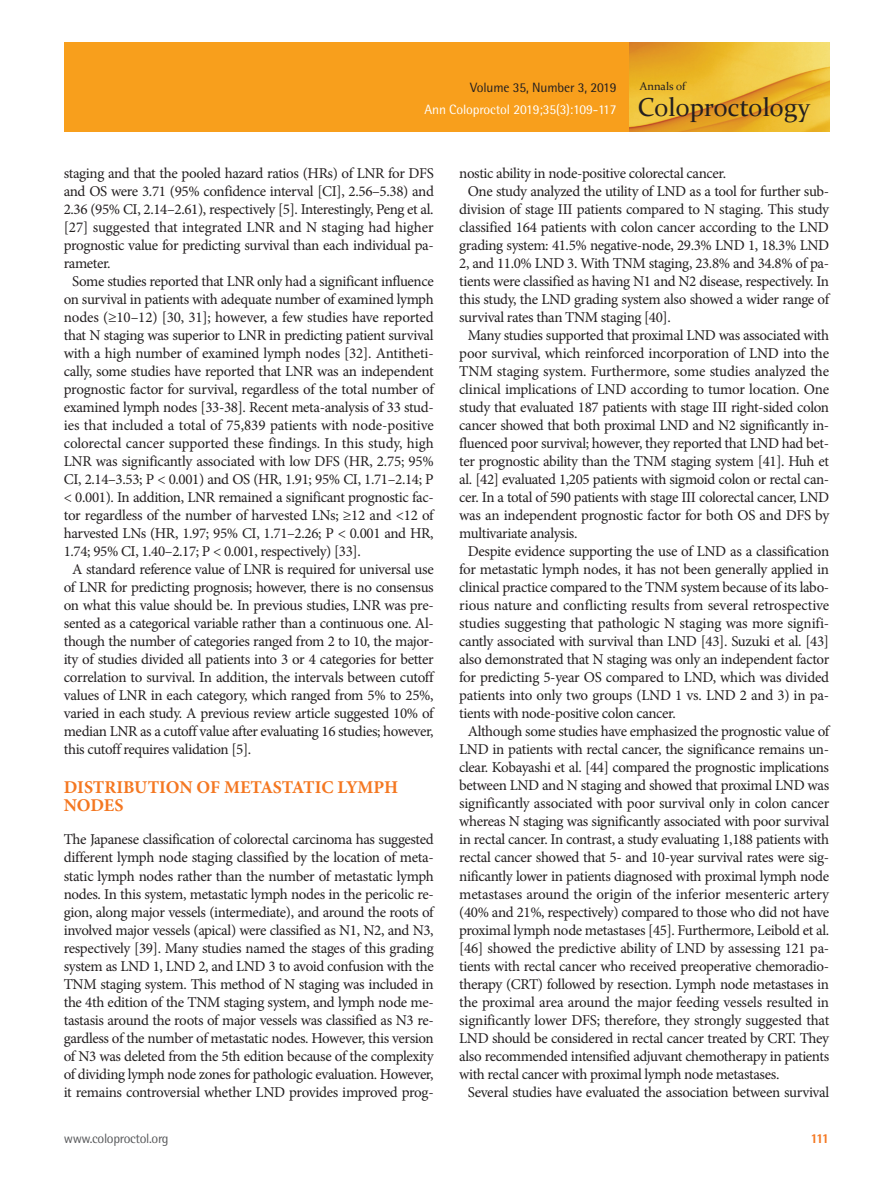
<style>
.page{position:relative;width:893px;height:1191px;background:#fff}
.page>*{position:absolute;margin:0;border:0;box-sizing:border-box;transform-origin:0 0}
.t1{font:25.95px "Constantia";color:#231f20}
.본문제목_대{font:700 18px/18px "Minion Pro";letter-spacing:-.01em;color:#f47721}
.본문{font:15px/18px "Minion Pro";letter-spacing:-.025em;color:#231f20;text-align:justify}
.본문_앞단락0{font:15px/18px "Minion Pro";letter-spacing:-.025em;color:#231f20;text-align:justify}
.t2{font:13.5px "Rotis Semi Sans Std";letter-spacing:-.01em;color:#fff}
.t3{font:13.5px "Rotis Semi Sans Std";letter-spacing:-.01em;color:#231f20}
.t4{font:13.5px "Rotis Semi Sans Std";letter-spacing:-.025em;color:#57585a}
.t5{font:800 13.5px "Rotis Semi Sans Std";color:#f47721}
.t6{font:11.25px "Constantia";color:#231f20}
</style>
<div class="page">
<div style="left:64px;top:43px;width:565px;height:89px;background:#f89f1c"></div>
<img style="left:629px;top:43px;width:200px;height:89px">
<p class="t3" style="left:470px;top:80px;width:148px">Volume 35, Number 3, 2019</p>
<p class="t2" style="left:425px;top:102px;width:194px">Ann Coloproctol 2019;35(3):109-117</p>
<p class="t6" style="left:640px;top:79px;width:47px">Annals of</p>
<p class="t1" style="left:638px;top:90px;width:174px">Coloproctology</p>
<p class="본문_앞단락0" style="left:64px;top:164px;width:372px">staging and that the pooled hazard ratios (HRs) of LNR for DFS and OS were 3.71 (95% confidence interval [CI], 2.56–5.38) and 2.36 (95% CI, 2.14–2.61), respectively [5]. Interestingly, Peng et al. [27] suggested that integrated LNR and N staging had higher prognostic value for predicting survival than each individual pa&shy;rameter.</p>
<p class="본문" style="left:64px;top:272px;width:372px;text-indent:9px">Some studies reported that LNR only had a significant influence on survival in patients with adequate number of examined lymph nodes (≥10–12) [30, 31]; however, a few studies have reported that N staging was superior to LNR in predicting patient survival with a high number of examined lymph nodes [32]. Antitheti&shy;cally, some studies have reported that LNR was an independent prognostic factor for survival, regardless of the total number of examined lymph nodes [33-38]. Recent meta-analysis of 33 stud&shy;ies that included a total of 75,839 patients with node-positive colorectal cancer supported these findings. In this study, high LNR was significantly associated with low DFS (HR, 2.75; 95% CI, 2.14–3.53; P &lt; 0.001) and OS (HR, 1.91; 95% CI, 1.71–2.14; P &lt; 0.001). In addition, LNR remained a significant prognostic fac&shy;tor regardless of the number of harvested LNs; ≥12 and &lt;12 of harvested LNs (HR, 1.97; 95% CI, 1.71–2.26; P &lt; 0.001 and HR, 1.74; 95% CI, 1.40–2.17; P &lt; 0.001, respectively) [33].</p>
<p class="본문" style="left:64px;top:560px;width:371px;text-indent:9px">A standard reference value of LNR is required for universal use of LNR for predicting prognosis; however, there is no consensus on what this value should be. In previous studies, LNR was pre&shy;sented as a categorical variable rather than a continuous one. Al&shy;though the number of categories ranged from 2 to 10, the major&shy;ity of studies divided all patients into 3 or 4 categories for better correlation to survival. In addition, the intervals between cutoff values of LNR in each category, which ranged from 5% to 25%, varied in each study. A previous review article suggested 10% of median LNR as a cutoff value after evaluating 16 studies; however, this cutoff requires validation [5].</p>
<p class="본문제목_대" style="left:64px;top:778px;width:336px">DISTRIBUTION OF METASTATIC LYMPH<br>NODES</p>
<p class="본문_앞단락0" style="left:64px;top:830px;width:372px">The Japanese classification of colorectal carcinoma has suggested different lymph node staging classified by the location of meta&shy;static lymph nodes rather than the number of metastatic lymph nodes. In this system, metastatic lymph nodes in the pericolic re&shy;gion, along major vessels (intermediate), and around the roots of involved major vessels (apical) were classified as N1, N2, and N3, respectively [39]. Many studies named the stages of this grading system as LND 1, LND 2, and LND 3 to avoid confusion with the TNM staging system. This method of N staging was included in the 4th edition of the TNM staging system, and lymph node me&shy;tastasis around the roots of major vessels was classified as N3 re&shy;gardless of the number of metastatic nodes. However, this version of N3 was deleted from the 5th edition because of the complexity of dividing lymph node zones for pathologic evaluation. However, it remains controversial whether LND provides improved prog-</p>
<p class="t4" style="left:64px;top:1130px;width:106px">www.coloproctol.org</p>
<p class="본문_앞단락0" style="left:459px;top:164px;width:268px">nostic ability in node-positive colorectal cancer.</p>
<p class="본문" style="left:459px;top:182px;width:371px;text-indent:9px">One study analyzed the utility of LND as a tool for further sub&shy;division of stage III patients compared to N staging. This study classified 164 patients with colon cancer according to the LND grading system: 41.5% negative-node, 29.3% LND 1, 18.3% LND 2, and 11.0% LND 3. With TNM staging, 23.8% and 34.8% of pa&shy;tients were classified as having N1 and N2 disease, respectively. In this study, the LND grading system also showed a wider range of survival rates than TNM staging [40].</p>
<p class="본문" style="left:459px;top:326px;width:372px;text-indent:9px">Many studies supported that proximal LND was associated with poor survival, which reinforced incorporation of LND into the TNM staging system. Furthermore, some studies analyzed the clinical implications of LND according to tumor location. One study that evaluated 187 patients with stage III right-sided colon cancer showed that both proximal LND and N2 significantly in&shy;fluenced poor survival; however, they reported that LND had bet&shy;ter prognostic ability than the TNM staging system [41]. Huh et al. [42] evaluated 1,205 patients with sigmoid colon or rectal can&shy;cer. In a total of 590 patients with stage III colorectal cancer, LND was an independent prognostic factor for both OS and DFS by multivariate analysis.</p>
<p class="본문" style="left:459px;top:542px;width:371px;text-indent:9px">Despite evidence supporting the use of LND as a classification for metastatic lymph nodes, it has not been generally applied in clinical practice compared to the TNM system because of its labo&shy;rious nature and conflicting results from several retrospective studies suggesting that pathologic N staging was more signifi&shy;cantly associated with survival than LND [43]. Suzuki et al. [43] also demonstrated that N staging was only an independent factor for predicting 5-year OS compared to LND, which was divided patients into only two groups (LND 1 vs. LND 2 and 3) in pa&shy;tients with node-positive colon cancer.</p>
<p class="본문" style="left:459px;top:722px;width:371px;text-indent:9px">Although some studies have emphasized the prognostic value of LND in patients with rectal cancer, the significance remains un&shy;clear. Kobayashi et al. [44] compared the prognostic implications between LND and N staging and showed that proximal LND was significantly associated with poor survival only in colon cancer whereas N staging was significantly associated with poor survival in rectal cancer. In contrast, a study evaluating 1,188 patients with rectal cancer showed that 5- and 10-year survival rates were sig&shy;nificantly lower in patients diagnosed with proximal lymph node metastases around the origin of the inferior mesenteric artery (40% and 21%, respectively) compared to those who did not have proximal lymph node metastases [45]. Furthermore, Leibold et al. [46] showed the predictive ability of LND by assessing 121 pa&shy;tients with rectal cancer who received preoperative chemoradio&shy;therapy (CRT) followed by resection. Lymph node metastases in the proximal area around the major feeding vessels resulted in significantly lower DFS; therefore, they strongly suggested that LND should be considered in rectal cancer treated by CRT. They also recommended intensified adjuvant chemotherapy in patients with rectal cancer with proximal lymph node metastases.</p>
<p class="본문" style="left:468px;top:1082px;width:363px">Several studies have evaluated the association between survival</p>
<p class="t5" style="left:810px;top:1129px;width:20px">111</p>
</div>
